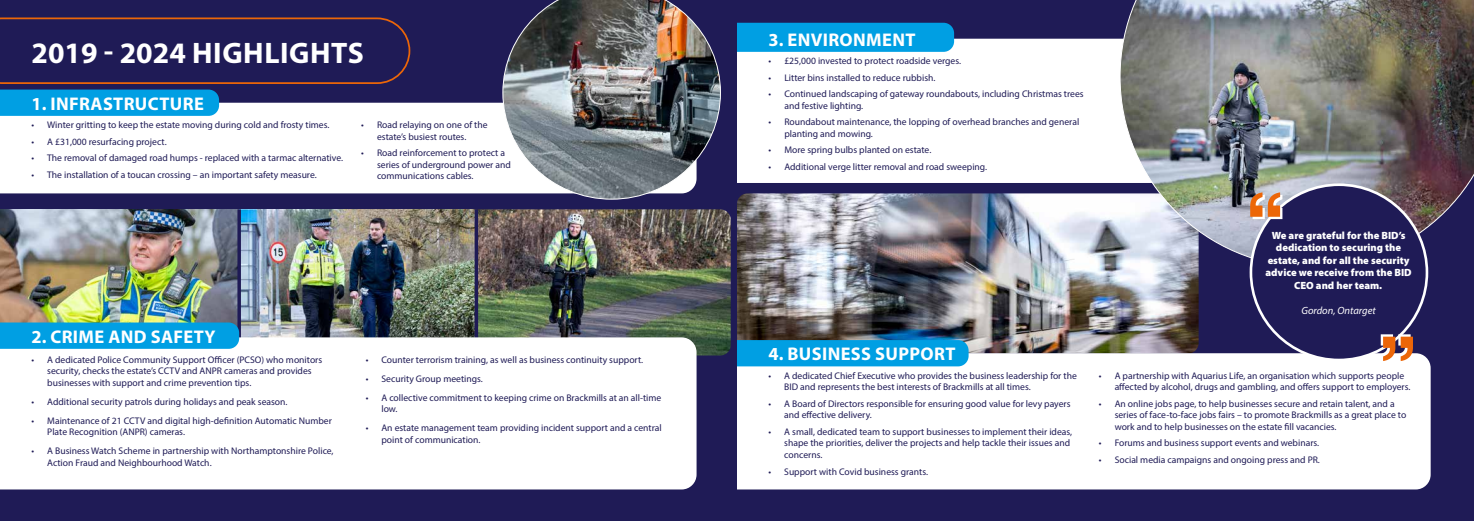
<style>
.page{position:relative;width:1474px;height:521px;background:#fff}
.page>*{position:absolute;margin:0;border:0;box-sizing:border-box;transform-origin:0 0}
.t1{font:700 29.75px "Myriad Pro";letter-spacing:.02em;color:#fff}
.t2{font:700 18.38px "Myriad Pro";letter-spacing:.02em;color:#fff}
.t3{font:900 10.5px/12.6px "Myriad Pro";color:#fff;text-align:center}
.t4{font:italic 10.5px "Myriad Pro";color:#fff}
.t5{font:9.62px/11.5px "Myriad Pro";color:#1f1b56}
</style>
<div class="page">
<div style="left:0;top:0;width:1473px;height:521px;background:#1f1b56"></div>
<img style="left:0;top:209px;width:237px;height:113px">
<img style="left:478px;top:209px;width:252px;height:146px">
<img style="left:241px;top:209px;width:233px;height:128px">
<svg style="left:237px;top:209px;width:4px;height:128px"></svg>
<svg style="left:474px;top:209px;width:3px;height:128px"></svg>
<div style="left:737px;top:39px;width:382px;height:144px;background:#fff"></div>
<div style="left:737px;top:23px;width:217px;height:29px;background:#009fe3"></div>
<div style="left:0;top:103px;width:502px;height:90px;background:#fff"></div>
<div style="left:0;top:337px;width:696px;height:152px;background:#fff"></div>
<div style="left:0;top:90px;width:219px;height:26px;background:#009fe3"></div>
<svg style="left:0;top:322px;width:239px;height:27px;background:#069fe0"></svg>
<img style="left:737px;top:193px;width:461px;height:160px">
<div style="left:737px;top:353px;width:693px;height:136px;background:#fff"></div>
<div style="left:737px;top:340px;width:231px;height:26px;background:#009fe3"></div>
<svg style="left:0;top:18px;width:410px;height:66px"></svg>
<img style="left:1119px;top:0;width:354px;height:268px">
<div style="left:1250px;top:185px;width:176px;height:175px;background:#1f1b56;border-radius:50%"></div>
<svg style="left:1380px;top:334px;width:32px;height:27px"></svg>
<svg style="left:1250px;top:192px;width:32px;height:27px"></svg>
<img style="left:502px;top:0;width:219px;height:200px">
<h1 class="t1" style="left:32px;top:33px;width:334px">2019 - 2024 HIGHLIGHTS</h1>
<h2 class="t2" style="left:32px;top:92px;width:174px">1. INFRASTRUCTURE</h2>
<p class="t5" style="left:32px;top:119px;width:299px">• Winter gritting to keep the estate moving during cold and frosty times.</p>
<p class="t5" style="left:32px;top:136px;width:137px">• A £31,000 resurfacing project.</p>
<p class="t5" style="left:32px;top:152px;width:313px">• The removal of damaged road humps - replaced with a tarmac alternative.</p>
<p class="t5" style="left:32px;top:169px;width:287px">• The installation of a toucan crossing – an important safety measure.</p>
<p class="t5" style="left:361px;top:119px;width:128px;text-align:center">• Road relaying on one of the estate’s busiest routes.</p>
<p class="t5" style="left:377px;top:147px;width:135px;text-indent:-16px">• Road reinforcement to protect a series of underground power and communications cables.</p>
<h2 class="t2" style="left:32px;top:325px;width:185px">2. CRIME AND SAFETY</h2>
<p class="t5" style="left:47px;top:353px;width:276px;text-indent:-16px">• A dedicated Police Community Support Officer (PCSO) who monitors security, checks the estate’s CCTV and ANPR cameras and provides businesses with support and crime prevention tips.</p>
<p class="t5" style="left:31px;top:396px;width:257px">• Additional security patrols during holidays and peak season.</p>
<p class="t5" style="left:47px;top:415px;width:286px;text-indent:-16px">• Maintenance of 21 CCTV and digital high-definition Automatic Number<br>Plate Recognition (ANPR) cameras.</p>
<p class="t5" style="left:47px;top:445px;width:288px;text-indent:-16px">• A Business Watch Scheme in partnership with Northamptonshire Police,<br>Action Fraud and Neighbourhood Watch.</p>
<p class="t5" style="left:366px;top:353px;width:279px">• Counter terrorism training, as well as business continuity support.</p>
<p class="t5" style="left:366px;top:372px;width:119px">• Security Group meetings.</p>
<p class="t5" style="left:381px;top:391px;width:281px;text-indent:-16px">• A collective commitment to keeping crime on Brackmills at an all-time low.</p>
<p class="t5" style="left:381px;top:422px;width:282px;text-indent:-16px">• An estate management team providing incident support and a central point of communication.</p>
<h2 class="t2" style="left:768px;top:28px;width:148px">3. ENVIRONMENT</h2>
<p class="t5" style="left:768px;top:55px;width:194px">• £25,000 invested to protect roadside verges.</p>
<p class="t5" style="left:768px;top:72px;width:168px">• Litter bins installed to reduce rubbish.</p>
<p class="t5" style="left:784px;top:88px;width:301px;text-indent:-16px">• Continued landscaping of gateway roundabouts, including Christmas trees and festive lighting.</p>
<p class="t5" style="left:784px;top:116px;width:296px;text-indent:-16px">• Roundabout maintenance, the lopping of overhead branches and general planting and mowing.</p>
<p class="t5" style="left:768px;top:144px;width:164px">• More spring bulbs planted on estate.</p>
<p class="t5" style="left:768px;top:161px;width:220px">• Additional verge litter removal and road sweeping.</p>
<h2 class="t2" style="left:768px;top:342px;width:188px">4. BUSINESS SUPPORT</h2>
<p class="t5" style="left:784px;top:370px;width:294px;text-indent:-16px">• A dedicated Chief Executive who provides the business leadership for the<br>BID and represents the best interests of Brackmills at all times.</p>
<p class="t5" style="left:784px;top:398px;width:288px;text-indent:-16px">• A Board of Directors responsible for ensuring good value for levy payers and effective delivery.</p>
<p class="t5" style="left:784px;top:426px;width:289px;text-indent:-16px">• A small, dedicated team to support businesses to implement their ideas, shape the priorities, deliver the projects and help tackle their issues and concerns.</p>
<p class="t5" style="left:768px;top:465px;width:161px">• Support with Covid business grants.</p>
<p class="t3" style="left:1265px;top:228px;width:148px">We are grateful for the BID’s dedication to securing the estate, and for all the security advice we receive from the BID<br>CEO and her team.</p>
<p class="t4" style="left:1301px;top:304px;width:76px">Gordon, Ontarget</p>
<p class="t5" style="left:1114px;top:370px;width:297px;text-indent:-16px">• A partnership with Aquarius Life, an organisation which supports people affected by alcohol, drugs and gambling, and offers support to employers.</p>
<p class="t5" style="left:1114px;top:398px;width:293px;text-indent:-16px">• An online jobs page, to help businesses secure and retain talent, and a series of face-to-face jobs fairs – to promote Brackmills as a great place to work and to help businesses on the estate fill vacancies.</p>
<p class="t5" style="left:1098px;top:437px;width:222px">• Forums and business support events and webinars.</p>
<p class="t5" style="left:1098px;top:454px;width:222px">• Social media campaigns and ongoing press and PR.</p>
</div>
